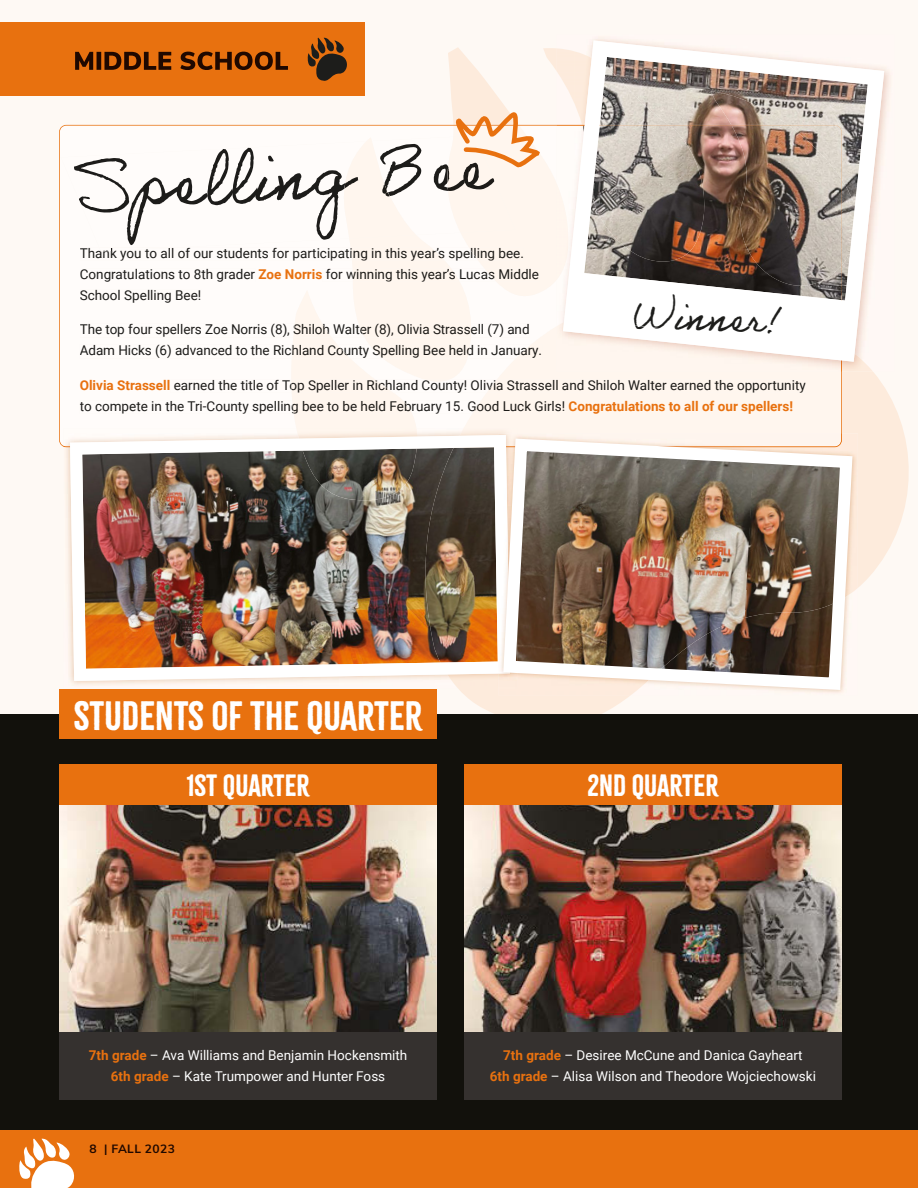
<style>
.page{position:relative;width:918px;height:1188px;background:#fff}
.page>*{position:absolute;margin:0;border:0;box-sizing:border-box;transform-origin:0 0}
.t1{font:italic 71.4px "Adobe Handwriting Ernie";color:#1d1c1a}
.t2{font:italic 41.55px "Adobe Handwriting Ernie";color:#1d1d1b}
.t3{font:36px "Citrus Gothic Rough";color:#fff}
.t4{font:27px "Citrus Gothic Rough";color:#fff}
.t5{font:13.5px/21px "Roboto";color:#1d1c1a}
.t6{font:13.5px/21px "Roboto";color:#fff;text-align:center}
.t7{font:700 12px "Nunito Sans";letter-spacing:.03em;color:#1f0800}
.s1{font-weight:700;color:#e8710f}
</style>
<div class="page">
<div style="left:0;top:0;width:918px;height:714px;background:#fef9f4"></div>
<svg style="left:458px;top:372px;width:451px;height:342px"></svg>
<div style="left:0;top:714px;width:918px;height:416px;background:#12110c"></div>
<img style="left:59px;top:805px;width:378px;height:227px">
<div style="left:59px;top:1032px;width:378px;height:68px;background:#35312f"></div>
<div style="left:59px;top:764px;width:378px;height:41px;background:#e8710f"></div>
<div style="left:59px;top:689px;width:378px;height:50px;background:#e8710f"></div>
<img style="left:464px;top:805px;width:377px;height:227px">
<div style="left:464px;top:1032px;width:377px;height:68px;background:#35312f"></div>
<div style="left:464px;top:764px;width:377px;height:41px;background:#e8710f"></div>
<div style="left:0;top:23px;width:364px;height:73px;background:#e8710f"></div>
<div style="left:75px;top:52px;width:213px;height:18px;background:#1f0800"></div>
<img style="left:64px;top:447px;width:233px;height:238px">
<img style="left:452px;top:681px;width:45px;height:7px">
<img style="left:460px;top:433px;width:37px;height:2px">
<img style="left:70px;top:435px;width:427px;height:246px">
<img style="left:497px;top:432px;width:362px;height:264px">
<img style="left:854px;top:362px;width:19px;height:10px">
<svg style="left:854px;top:65px;width:30px;height:297px"></svg>
<svg style="left:80px;top:38px;width:774px;height:395px"></svg>
<div style="left:0;top:1130px;width:918px;height:58px;background:#e8710f"></div>
<svg style="left:19px;top:1138px;width:55px;height:50px"></svg>
<h1 class="t1" style="left:73px;top:145px;width:419px;rotate:-3deg">Spelling Bee</h1>
<p class="t5" style="left:80px;top:263px;width:461px">Congratulations to 8th grader <span class="s1">Zoe Norris</span> for winning this year’s Lucas Middle<br>School Spelling Bee!</p>
<p class="t5" style="left:80px;top:319px;width:464px">The top four spellers Zoe Norris (8), Shiloh Walter (8), Olivia Strassell (7) and<br>Adam Hicks (6) advanced to the Richland County Spelling Bee held in January.</p>
<p class="t5" style="left:80px;top:374px;width:728px"><span class="s1">Olivia Strassell</span> earned the title of Top Speller in Richland County! Olivia Strassell and Shiloh Walter earned the opportunity to compete in the Tri-County spelling bee to be held February 15. Good Luck Girls! <span class="s1">Congratulations to all of our spellers!</span></p>
<p class="t5" style="left:80px;top:242px;width:446px">Thank you to all of our students for participating in this year’s spelling bee.</p>
<h2 class="t2" style="left:635px;top:289px;width:151px;rotate:2deg">Winner!</h2>
<h3 class="t3" style="left:74px;top:693px;width:350px">STUDENTS OF THE QUARTER</h3>
<h3 class="t4" style="left:187px;top:768px;width:124px">1ST QUARTER</h3>
<h3 class="t4" style="left:587px;top:768px;width:132px">2ND QUARTER</h3>
<p class="t6" style="left:89px;top:1044px;width:320px"><span class="s1">7th grade</span> – Ava Williams and Benjamin Hockensmith<br><span class="s1">6th grade</span> – Kate Trumpower and Hunter Foss</p>
<p class="t7" style="left:89px;top:1140px;width:87px">8 | FALL 2023</p>
<p class="t6" style="left:490px;top:1044px;width:328px"><span class="s1">7th grade</span> – Desiree McCune and Danica Gayheart<br><span class="s1">6th grade</span> – Alisa Wilson and Theodore Wojciechowski</p>
</div>
